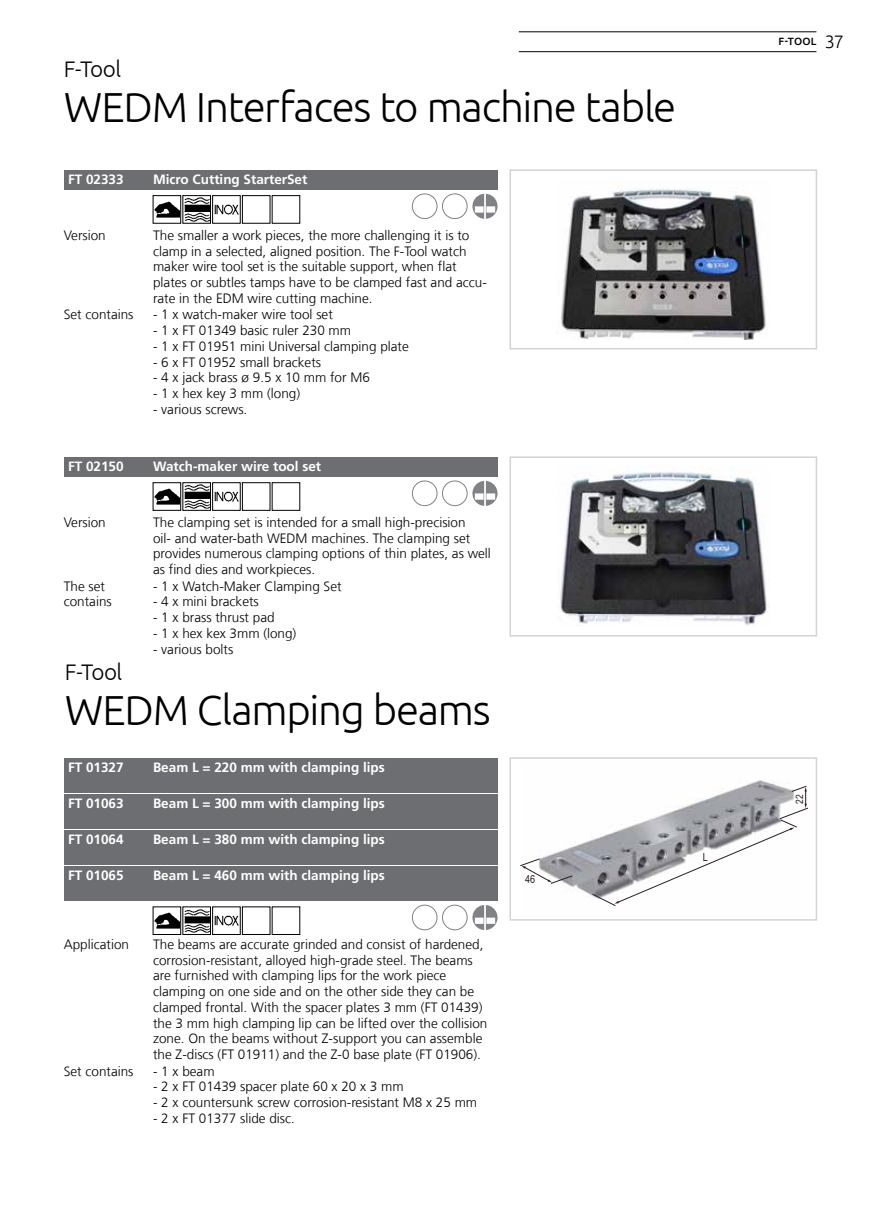
<style>
.page{position:relative;width:893px;height:1212px;background:#fff}
.page>*{position:absolute;margin:0;border:0;box-sizing:border-box;transform-origin:0 0}
.t1{font:300 42px "Ubuntu";letter-spacing:-.03em;color:#000}
.t2{font:300 22.5px "Ubuntu";letter-spacing:-.025em;color:#000}
.t3{font:300 13.5px/15.8px "Frutiger LT Com";color:#000}
.t4{font:700 13.5px "Frutiger LT Com";color:#fff}
.t5{font:11.1px "Arial Narrow";color:#2b1e24}
.t6{font:500 10.5px "Ubuntu";color:#000}
.t7{font:10.2px "Arial Narrow";color:#2b1e24}
.s1{font-weight:300;font-size:18px}
</style>
<div class="page">
<img style="left:541px;top:780px;width:266px;height:116px">
<svg style="left:520px;top:858px;width:53px;height:26px"></svg>
<svg style="left:592px;top:786px;width:216px;height:120px"></svg>
<div style="left:509px;top:757px;width:308px;height:164px;border:2px solid #d1d3d4"></div>
<div style="left:64px;top:758px;width:433px;height:34px;background:#6d6e71"></div>
<div style="left:64px;top:794px;width:433px;height:34px;background:#6d6e71"></div>
<div style="left:64px;top:830px;width:433px;height:34px;background:#6d6e71"></div>
<div style="left:64px;top:866px;width:433px;height:34px;background:#6d6e71"></div>
<svg style="left:412px;top:905px;width:85px;height:25px"></svg>
<img style="left:155px;top:913px;width:24px;height:15px">
<div style="left:153px;top:906px;width:28px;height:29px;border:1px solid #000"></div>
<img style="left:184px;top:909px;width:25px;height:23px">
<div style="left:182px;top:906px;width:29px;height:29px;border:1px solid #000"></div>
<img style="left:214px;top:916px;width:25px;height:9px">
<div style="left:212px;top:906px;width:29px;height:29px;border:1px solid #000"></div>
<div style="left:242px;top:906px;width:28px;height:29px;border:1px solid #000"></div>
<img style="left:558px;top:188px;width:208px;height:152px">
<div style="left:509px;top:169px;width:308px;height:180px;border:2px solid #d1d3d4"></div>
<img style="left:560px;top:466px;width:208px;height:159px">
<div style="left:509px;top:456px;width:308px;height:180px;border:2px solid #d1d3d4"></div>
<div style="left:64px;top:170px;width:433px;height:19px;background:#6d6e71"></div>
<svg style="left:412px;top:193px;width:85px;height:26px"></svg>
<img style="left:155px;top:202px;width:24px;height:15px">
<div style="left:153px;top:195px;width:28px;height:29px;border:1px solid #000"></div>
<img style="left:184px;top:198px;width:25px;height:23px">
<div style="left:182px;top:195px;width:29px;height:29px;border:1px solid #000"></div>
<img style="left:214px;top:205px;width:25px;height:9px">
<div style="left:212px;top:195px;width:29px;height:29px;border:1px solid #000"></div>
<div style="left:242px;top:195px;width:28px;height:29px;border:1px solid #000"></div>
<div style="left:272px;top:195px;width:28px;height:29px;border:1px solid #000"></div>
<div style="left:64px;top:457px;width:433px;height:19px;background:#6d6e71"></div>
<svg style="left:412px;top:481px;width:85px;height:25px"></svg>
<img style="left:155px;top:489px;width:24px;height:15px">
<div style="left:153px;top:482px;width:28px;height:29px;border:1px solid #000"></div>
<img style="left:184px;top:485px;width:25px;height:23px">
<div style="left:182px;top:482px;width:29px;height:29px;border:1px solid #000"></div>
<img style="left:214px;top:492px;width:25px;height:9px">
<div style="left:212px;top:482px;width:29px;height:29px;border:1px solid #000"></div>
<div style="left:242px;top:482px;width:28px;height:29px;border:1px solid #000"></div>
<div style="left:272px;top:482px;width:28px;height:29px;border:1px solid #000"></div>
<hr style="left:519px;top:31px;width:297px;height:1px;background:#000">
<hr style="left:519px;top:51px;width:297px;height:1px;background:#000">
<h2 class="t2" style="left:64px;top:55px;width:59px">F-Tool</h2>
<h1 class="t1" style="left:64px;top:82px;width:614px">WEDM Interfaces to machine table</h1>
<p class="t4" style="left:68px;top:171px;width:57px">FT 02333</p>
<p class="t4" style="left:153px;top:171px;width:156px">Micro Cutting StarterSet</p>
<p class="t3" style="left:64px;top:227px;width:44px">Version</p>
<p class="t3" style="left:153px;top:227px;width:335px">The smaller a work pieces, the more challenging it is to clamp in a selected, aligned position. The F‑Tool watch maker wire tool set is the suitable support, when flat plates or subtles tamps have to be clamped fast and accu&shy;rate in the EDM wire cutting machine.</p>
<p class="t3" style="left:64px;top:307px;width:71px">Set contains</p>
<p class="t3" style="left:153px;top:307px;width:257px">‑ 1 x watch‑maker wire tool set<br>‑ 1 x FT 01349 basic ruler 230 mm<br>‑ 1 x FT 01951 mini Universal clamping plate ‑ 6 x FT 01952 small brackets<br>‑ 4 x jack brass ø 9.5 x 10 mm for M6<br>‑ 1 x hex key 3 mm (long)<br>‑ various screws.</p>
<p class="t4" style="left:68px;top:458px;width:57px">FT 02150</p>
<p class="t4" style="left:153px;top:458px;width:170px">Watch‑maker wire tool set</p>
<p class="t3" style="left:64px;top:514px;width:44px">Version</p>
<p class="t3" style="left:153px;top:514px;width:339px">The clamping set is intended for a small high‑precision<br>oil‑ and water‑bath WEDM machines. The clamping set provides numerous clamping options of thin plates, as well as find dies and workpieces.</p>
<p class="t3" style="left:64px;top:578px;width:50px">The set contains</p>
<p class="t3" style="left:153px;top:578px;width:190px">‑ 1 x Watch‑Maker Clamping Set ‑ 4 x mini brackets<br>‑ 1 x brass thrust pad<br>‑ 1 x hex kex 3mm (long)<br>‑ various bolts</p>
<h2 class="t2" style="left:65px;top:659px;width:59px">F-Tool</h2>
<h1 class="t1" style="left:65px;top:685px;width:428px">WEDM Clamping beams</h1>
<p class="t4" style="left:68px;top:759px;width:57px">FT 01327</p>
<p class="t4" style="left:153px;top:759px;width:233px">Beam L = 220 mm with clamping lips</p>
<p class="t4" style="left:68px;top:795px;width:57px">FT 01063</p>
<p class="t4" style="left:153px;top:795px;width:233px">Beam L = 300 mm with clamping lips</p>
<p class="t4" style="left:68px;top:831px;width:57px">FT 01064</p>
<p class="t4" style="left:153px;top:831px;width:233px">Beam L = 380 mm with clamping lips</p>
<p class="t4" style="left:68px;top:868px;width:57px">FT 01065</p>
<p class="t4" style="left:153px;top:868px;width:233px">Beam L = 460 mm with clamping lips</p>
<p class="t3" style="left:64px;top:936px;width:67px">Application</p>
<p class="t3" style="left:153px;top:936px;width:336px">The beams are accurate grinded and consist of hardened, corrosion‑resistant, alloyed high‑grade steel. The beams are furnished with clamping lips for the work piece clamping on one side and on the other side they can be clamped frontal. With the spacer plates 3 mm (FT 01439) the 3 mm high clamping lip can be lifted over the collision zone. On the beams without Z‑support you can assemble the Z‑discs (FT 01911) and the Z‑0 base plate (FT 01906).</p>
<p class="t3" style="left:64px;top:1063px;width:71px">Set contains</p>
<p class="t3" style="left:153px;top:1063px;width:326px">‑ 1 x beam<br>‑ 2 x FT 01439 spacer plate 60 x 20 x 3 mm<br>‑ 2 x countersunk screw corrosion‑resistant M8 x 25 mm ‑ 2 x FT 01377 slide disc.</p>
<p class="t5" style="left:525px;top:871px;width:12px">46</p>
<p class="t5" style="left:703px;top:848px;width:7px">L</p>
<p class="t6" style="left:779px;top:35px;width:67px">F-TOOL <span class="s1">37</span></p>
<p class="t7" style="left:792px;top:804px;width:11px;rotate:-90deg">22</p>
</div>
